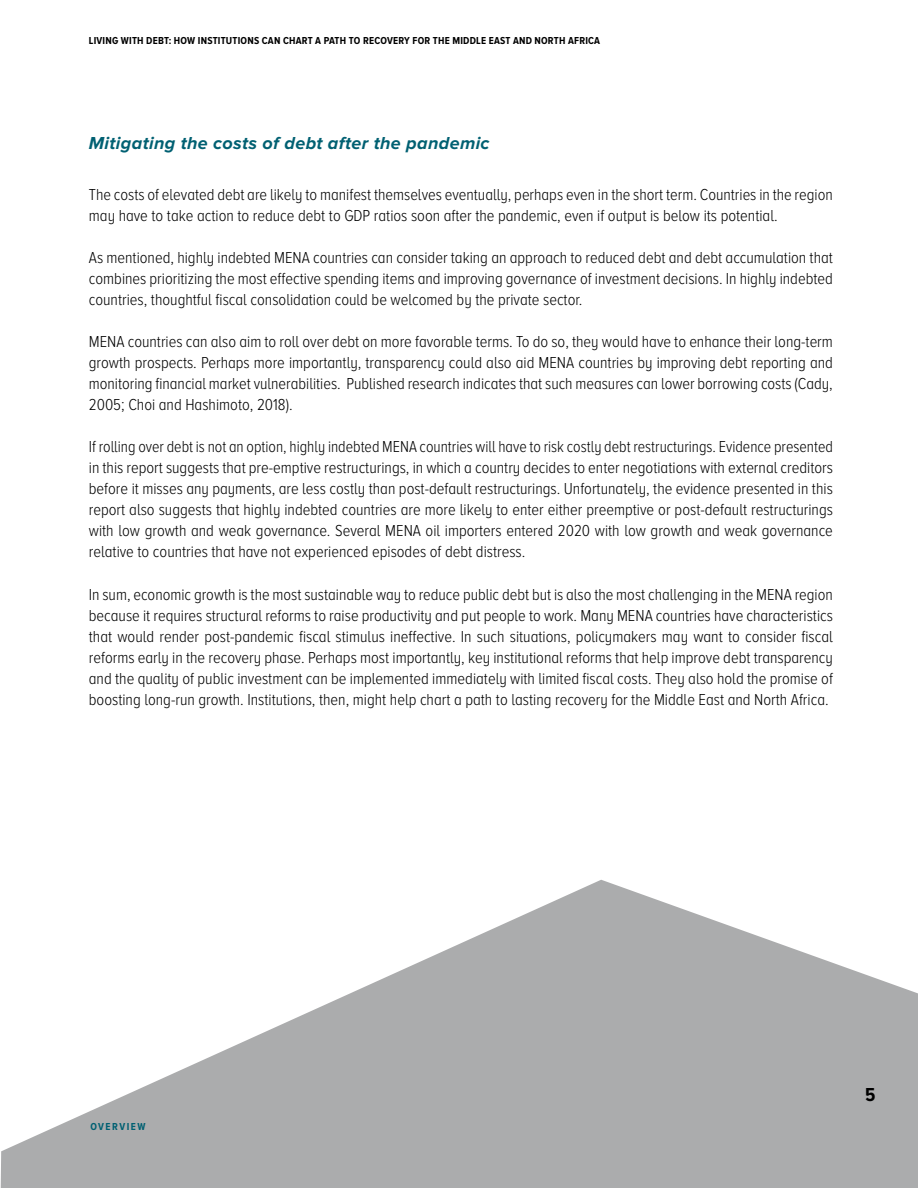
<style>
.page{position:relative;width:918px;height:1188px;background:#fff}
.page>*{position:absolute;margin:0;border:0;box-sizing:border-box;transform-origin:0 0}
.t1{font:700 19.5px "Proxima Nova A Cond";color:#000}
.t2{font:italic 700 18px "Proxima Nova";letter-spacing:.02em;color:#006072}
.t3{font:300 16.5px/21px "Proxima Nova A Cond";color:#000;text-align:justify}
.t4{font:700 10.5px "Proxima Nova A Cond";letter-spacing:.02em;color:#000}
.t5{font:700 10.5px "Proxima Nova A Cond";color:#006072}
</style>
<div class="page">
<svg style="left:0;top:880px;width:918px;height:308px;fill:#abacad"></svg>
<p class="t4" style="left:89px;top:35px;width:513px">LIVING WITH DEBT: HOW INSTITUTIONS CAN CHART A PATH TO RECOVERY FOR THE MIDDLE EAST AND NORTH AFRICA</p>
<p class="t2" style="left:89px;top:133px;width:402px">Mitigating the costs of debt after the pandemic</p>
<p class="t3" style="left:89px;top:184px;width:745px">The costs of elevated debt are likely to manifest themselves eventually, perhaps even in the short term. Countries in the region may have to take action to reduce debt to GDP ratios soon after the pandemic, even if output is below its potential.</p>
<p class="t3" style="left:89px;top:247px;width:746px">As mentioned, highly indebted MENA countries can consider taking an approach to reduced debt and debt accumulation that combines prioritizing the most effective spending items and improving governance of investment decisions. In highly indebted countries, thoughtful fiscal consolidation could be welcomed by the private sector.</p>
<p class="t3" style="left:89px;top:331px;width:746px">MENA countries can also aim to roll over debt on more favorable terms. To do so, they would have to enhance their long-term growth prospects. Perhaps more importantly, transparency could also aid MENA countries by improving debt reporting and monitoring financial market vulnerabilities. Published research indicates that such measures can lower borrowing costs (Cady, 2005; Choi and Hashimoto, 2018).</p>
<p class="t3" style="left:89px;top:436px;width:746px">If rolling over debt is not an option, highly indebted MENA countries will have to risk costly debt restructurings. Evidence presented in this report suggests that pre-emptive restructurings, in which a country decides to enter negotiations with external creditors before it misses any payments, are less costly than post-default restructurings. Unfortunately, the evidence presented in this report also suggests that highly indebted countries are more likely to enter either preemptive or post-default restructurings with low growth and weak governance. Several MENA oil importers entered 2020 with low growth and weak governance relative to countries that have not experienced episodes of debt distress.</p>
<p class="t3" style="left:89px;top:584px;width:746px">In sum, economic growth is the most sustainable way to reduce public debt but is also the most challenging in the MENA region because it requires structural reforms to raise productivity and put people to work. Many MENA countries have characteristics that would render post-pandemic fiscal stimulus ineffective. In such situations, policymakers may want to consider fiscal reforms early in the recovery phase. Perhaps most importantly, key institutional reforms that help improve debt transparency and the quality of public investment can be implemented immediately with limited fiscal costs. They also hold the promise of boosting long-run growth. Institutions, then, might help chart a path to lasting recovery for the Middle East and North Africa.</p>
<p class="t5" style="left:90px;top:1120px;width:16px">OVERVIE</p>
<p class="t5" style="left:137px;top:1120px;width:10px">W</p>
<p class="t1" style="left:865px;top:1084px;width:12px">5</p>
</div>
